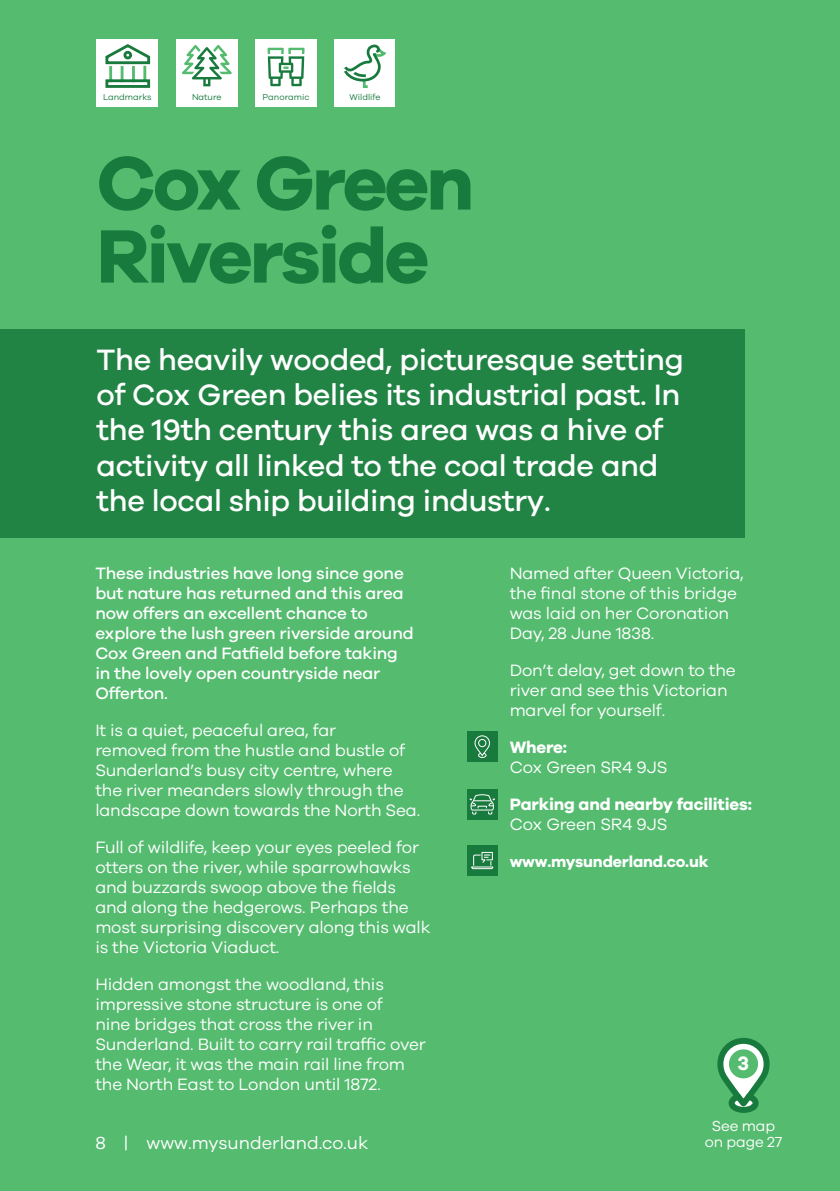
<style>
.page{position:relative;width:840px;height:1191px;background:#fff}
.page>*{position:absolute;margin:0;border:0;box-sizing:border-box;transform-origin:0 0}
.t1{font:700 78px/73px "Galano Grotesque";letter-spacing:-.04em;color:#187b3d}
.t2{font:500 30.4px/35.2px "Galano Grotesque";letter-spacing:-.01em;color:#fff}
.t3{font:700 20px "Galano Grotesque";color:#fff}
.t4{font:18px "Galano Grotesque";color:#fff}
.t5{font:17px/20px "Galano Grotesque";letter-spacing:-.01em;color:#fff}
.t6{font:500 17px/20px "Galano Grotesque";letter-spacing:-.01em;color:#fff}
.t7{font:700 17px "Galano Grotesque";letter-spacing:-.01em;color:#fff}
.t8{font:700 16px "Galano Grotesque";letter-spacing:-.01em;color:#fff}
.t9{font:15px/16px "Galano Grotesque";letter-spacing:-.01em;color:#fff;text-align:center}
.t10{font:8.8px "Galano Grotesque";color:#187b3d}
</style>
<div class="page">
<div style="left:0;top:0;width:839px;height:1191px;background:#54bb6f"></div>
<svg style="left:717px;top:1038px;width:53px;height:75px"></svg>
<div style="left:466px;top:731px;width:31px;height:31px;background:#187b3d"></div>
<svg style="left:474px;top:735px;width:16px;height:23px"></svg>
<div style="left:466px;top:845px;width:31px;height:31px;background:#187b3d"></div>
<svg style="left:471px;top:851px;width:22px;height:18px"></svg>
<div style="left:466px;top:789px;width:31px;height:31px;background:#187b3d"></div>
<svg style="left:469px;top:794px;width:26px;height:21px"></svg>
<div style="left:0;top:329px;width:744px;height:208px;background:#218444"></div>
<div style="left:97px;top:40px;width:61px;height:67px;background:#fff"></div>
<svg style="left:105px;top:44px;width:45px;height:44px"></svg>
<div style="left:334px;top:40px;width:61px;height:67px;background:#fff"></div>
<svg style="left:344px;top:44px;width:43px;height:44px"></svg>
<div style="left:176px;top:40px;width:61px;height:67px;background:#fff"></div>
<svg style="left:182px;top:45px;width:50px;height:41px"></svg>
<div style="left:255px;top:40px;width:61px;height:67px;background:#fff"></div>
<svg style="left:267px;top:48px;width:37px;height:38px"></svg>
<p class="t10" style="left:103px;top:92px;width:50px">Landmarks</p>
<p class="t10" style="left:192px;top:92px;width:31px">Nature</p>
<p class="t10" style="left:262px;top:92px;width:48px">Panoramic</p>
<p class="t10" style="left:349px;top:92px;width:33px">Wildlife</p>
<h1 class="t1" style="left:96px;top:144px;width:379px">Cox Green<br>Riverside</h1>
<h2 class="t2" style="left:96px;top:341px;width:588px">The heavily wooded, picturesque setting of Cox Green belies its industrial past. In the 19th century this area was a hive of activity all linked to the coal trade and the local ship building industry.</h2>
<p class="t6" style="left:95px;top:563px;width:320px">These industries have long since gone but nature has returned and this area now offers an excellent chance to explore the lush green riverside around<br>Cox Green and Fatfield before taking in the lovely open countryside near<br>Offerton.</p>
<p class="t5" style="left:95px;top:720px;width:326px">It is a quiet, peaceful area, far<br>removed from the hustle and bustle of Sunderland’s busy city centre, where the river meanders slowly through the landscape down towards the North Sea.</p>
<p class="t5" style="left:95px;top:837px;width:336px">Full of wildlife, keep your eyes peeled for otters on the river, while sparrowhawks and buzzards swoop above the fields and along the hedgerows. Perhaps the most surprising discovery along this walk is the Victoria Viaduct.</p>
<p class="t5" style="left:95px;top:974px;width:332px">Hidden amongst the woodland, this impressive stone structure is one of<br>nine bridges that cross the river in Sunderland. Built to carry rail traffic over the Wear, it was the main rail line from the North East to London until 1872.</p>
<p class="t4" style="left:95px;top:1131px;width:274px">8 | www.mysunderland.co.uk</p>
<p class="t5" style="left:509px;top:563px;width:235px">Named after Queen Victoria, the final stone of this bridge was laid on her Coronation<br>Day, 28 June 1838.</p>
<p class="t5" style="left:509px;top:660px;width:227px">Don’t delay, get down to the river and see this Victorian marvel for yourself.</p>
<p class="t7" style="left:509px;top:737px;width:59px">Where:</p>
<p class="t5" style="left:509px;top:757px;width:159px">Cox Green SR4 9JS</p>
<p class="t7" style="left:509px;top:794px;width:244px">Parking and nearby facilities:</p>
<p class="t5" style="left:509px;top:814px;width:159px">Cox Green SR4 9JS</p>
<p class="t8" style="left:509px;top:852px;width:200px">www.mysunderland.co.uk</p>
<p class="t3" style="left:737px;top:1050px;width:13px">3</p>
<p class="t9" style="left:704px;top:1117px;width:79px">See map on page 27</p>
</div>
